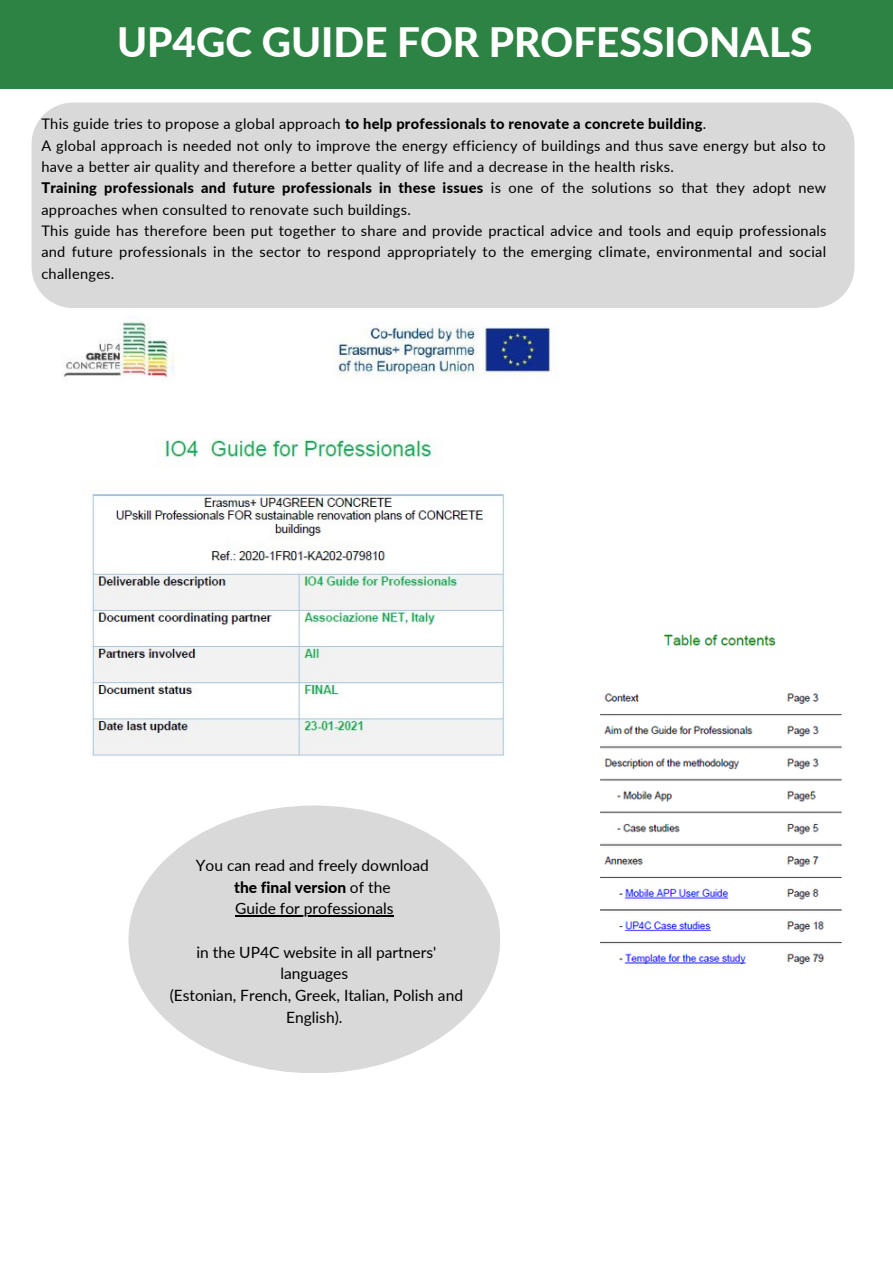
<style>
.page{position:relative;width:893px;height:1264px;background:#fff}
.page>*{position:absolute;margin:0;border:0;box-sizing:border-box;transform-origin:0 0}
.t1{font:800 40.5px "Lato";color:#fff}
.t2{font:15.6px/21.6px "Lato";color:#000;text-align:center}
.t3{font:800 15.6px "Lato";color:#000}
.t4{font:14.55px/21.3px "Lato";letter-spacing:.02em;color:#000}
.t5{font:800 14.55px "Lato";letter-spacing:.02em;color:#000}
.s1{font-weight:400}
.s2{font-weight:800}
</style>
<div class="page">
<div style="left:0;top:0;width:892px;height:89px;background:#2c8344"></div>
<img style="left:63px;top:321px;width:489px;height:435px">
<img style="left:600px;top:634px;width:243px;height:331px">
<div style="left:32px;top:102px;width:822px;height:206px;background:#d9d9d9"></div>
<div style="left:128px;top:805px;width:372px;height:268px;background:#d9d9d9;border-radius:50%"></div>
<hr style="left:235px;top:915px;width:158px;height:1px;background:#000">
<p class="t1" style="left:117px;top:17px;width:696px">UP4GC GUIDE FOR PROFESSIONALS</p>
<p class="t5" style="left:41px;top:115px;width:666px"><span class="s1">This guide tries to propose a global approach</span> to help professionals to renovate a concrete building<span class="s1">.</span></p>
<p class="t4" style="left:41px;top:134px;width:786px">A global approach is needed not only to improve the energy efficiency of buildings and thus save energy but also to have a better air quality and therefore a better quality of life and a decrease in the health risks.</p>
<p class="t4" style="left:41px;top:177px;width:786px"><span class="s2">Training professionals and future professionals in these issues</span> is one of the solutions so that they adopt new approaches when consulted to renovate such buildings.</p>
<p class="t4" style="left:41px;top:220px;width:786px;text-align:justify">This guide has therefore been put together to share and provide practical advice and tools and equip professionals and future professionals in the sector to respond appropriately to the emerging climate, environmental and social challenges.</p>
<p class="t2" style="left:196px;top:854px;width:234px">You can read and freely download</p>
<p class="t3" style="left:234px;top:877px;width:158px">the final version <span class="s1">of the</span></p>
<p class="t2" style="left:235px;top:897px;width:160px">Guide for professionals</p>
<p class="t2" style="left:196px;top:940px;width:241px">in the UP4C website in all partners' languages</p>
<p class="t2" style="left:170px;top:984px;width:295px">(Estonian, French, Greek, Italian, Polish and<br>English).</p>
</div>
